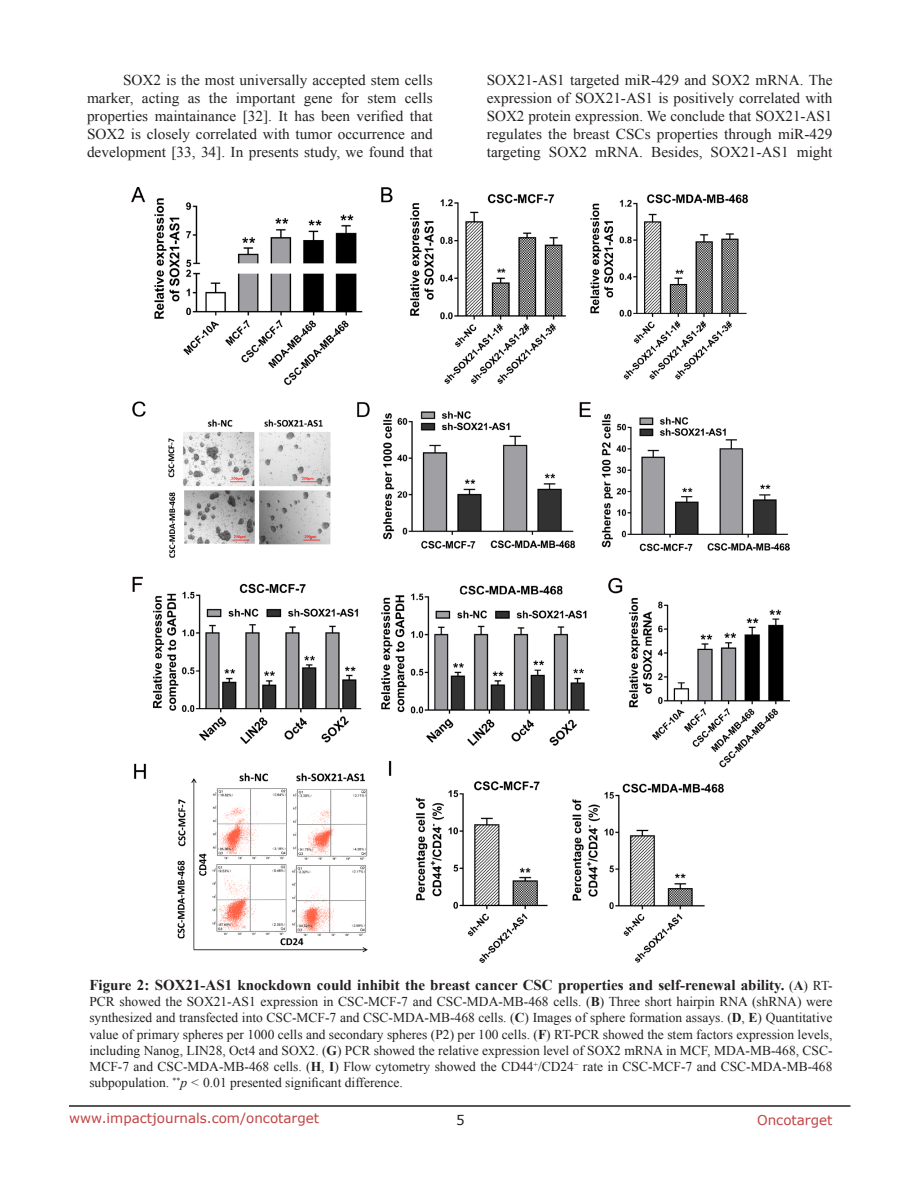
<style>
.page{position:relative;width:918px;height:1188px;background:#fff}
.page>*{position:absolute;margin:0;border:0;box-sizing:border-box;transform-origin:0 0}
.BodyText{font:15px/18px "Times New Roman";color:#231f20;text-align:justify}
.Figuretrx{font:700 15px "Times New Roman";color:#231f20}
.Figuretrx-2{font:13.5px/16.2px "Times New Roman";color:#231f20;text-align:justify}
.t1{font:13.5px "Verdana";color:#c24141}
.t2{font:13.5px "Verdana";color:#231f20}
.s1{font-weight:400;font-size:13.5px}
.s2{font-size:13.5px}
.s3{font-weight:700}
.s4{font-style:italic}
</style>
<div class="page">
<hr style="left:69px;top:1105px;width:781px;height:2px;background:#231f20">
<img style="left:132px;top:188px;width:658px;height:774px">
<p class="BodyText" style="left:87px;top:71px;width:347px;text-indent:36px">SOX2 is the most universally accepted stem cells marker, acting as the important gene for stem cells properties maintainance [32]. It has been verified that SOX2 is closely correlated with tumor occurrence and development [33, 34]. In presents study, we found that</p>
<p class="BodyText" style="left:487px;top:71px;width:347px">SOX21-AS1 targeted miR-429 and SOX2 mRNA. The expression of SOX21-AS1 is positively correlated with SOX2 protein expression. We conclude that SOX21-AS1 regulates the breast CSCs properties through miR-429 targeting SOX2 mRNA. Besides, SOX21-AS1 might</p>
<p class="Figuretrx" style="left:89px;top:975px;width:745px">Figure 2: SOX21-AS1 knockdown could inhibit the breast cancer CSC properties and self-renewal ability. <span class="s1">(</span><span class="s2">A</span><span class="s1">) RT-</span></p>
<p class="Figuretrx-2" style="left:89px;top:993px;width:745px">PCR showed the SOX21-AS1 expression in CSC-MCF-7 and CSC-MDA-MB-468 cells. (<span class="s3">B</span>) Three short hairpin RNA (shRNA) were synthesized and transfected into CSC-MCF-7 and CSC-MDA-MB-468 cells. (<span class="s3">C</span>) Images of sphere formation assays. (<span class="s3">D</span>, <span class="s3">E</span>) Quantitative value of primary spheres per 1000 cells and secondary spheres (P2) per 100 cells. (<span class="s3">F</span>) RT-PCR showed the stem factors expression levels, including Nanog, LIN28, Oct4 and SOX2. (<span class="s3">G</span>) PCR showed the relative expression level of SOX2 mRNA in MCF, MDA-MB-468, CSC-MCF-7 and CSC-MDA-MB-468 cells. (<span class="s3">H</span>, <span class="s3">I</span>) Flow cytometry showed the CD44<sup>+</sup>/CD24<sup>−</sup> rate in CSC-MCF-7 and CSC-MDA-MB-468 subpopulation. <sup>**</sup><span class="s4">p &lt;</span> 0.01 presented significant difference.</p>
<p class="t1" style="left:69px;top:1109px;width:252px">www.impactjournals.com/oncotarget</p>
<p class="t2" style="left:456px;top:1111px;width:10px">5</p>
<p class="t1" style="left:757px;top:1111px;width:77px">Oncotarget</p>
</div>
